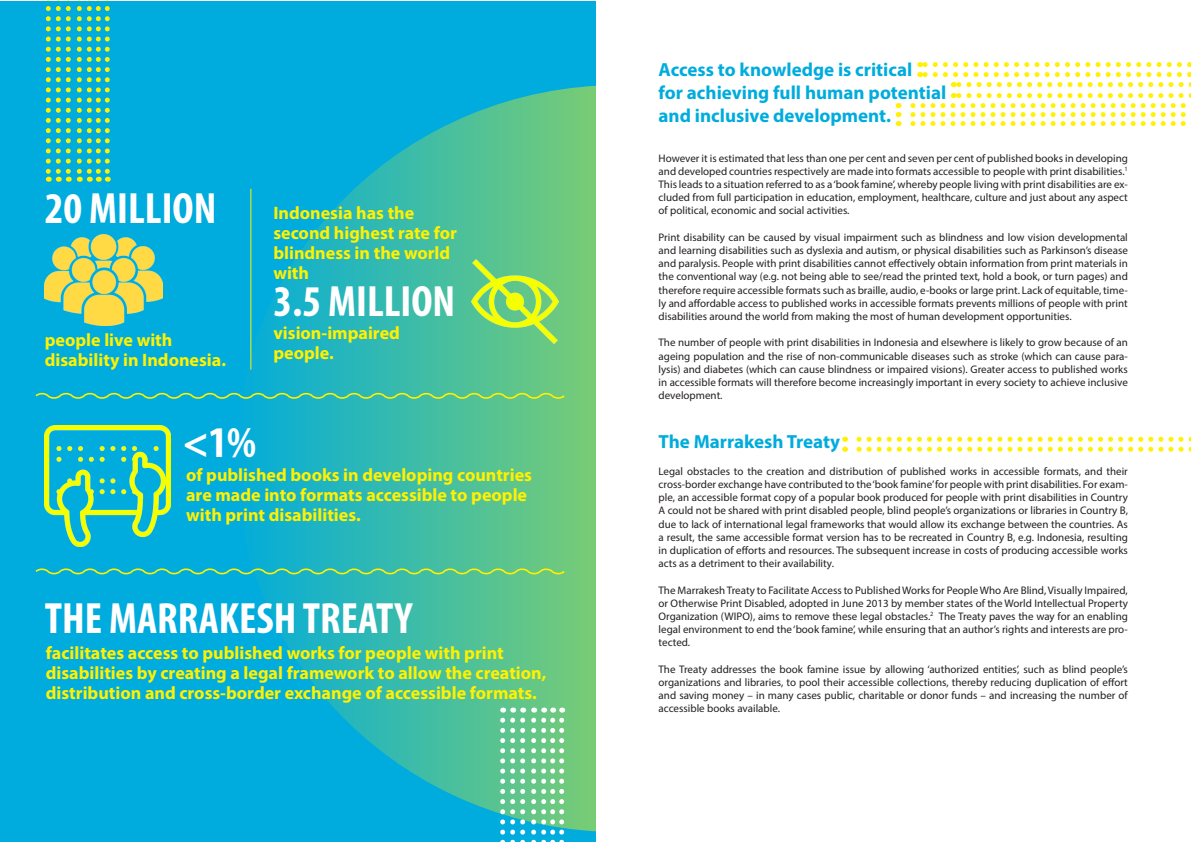
<style>
.page{position:relative;width:1191px;height:842px;background:#fff}
.page>*{position:absolute;margin:0;border:0;box-sizing:border-box;transform-origin:0 0}
.t1{font:700 condensed 44px "Myriad Pro";color:#fff}
.t2{font:700 19px/22.8px "Myriad Pro";color:#00acdd}
.t3{font:700 18px/20px "Myriad Pro";color:#fff101}
.t4{font:11px/13.2px "Myriad Pro";color:#231f20;text-align:justify}
</style>
<div class="page">
<svg style="left:898px;top:93px;width:293px;height:33px"></svg>
<svg style="left:919px;top:62px;width:272px;height:25px"></svg>
<svg style="left:844px;top:437px;width:347px;height:15px"></svg>
<div style="left:0;top:1px;width:595px;height:840px;background:#00acdd"></div>
<svg style="left:250px;top:86px;width:345px;height:746px"></svg>
<img style="left:45px;top:235px;width:118px;height:90px">
<hr style="left:250px;top:189px;width:1px;height:181px;background:#fff101">
<svg style="left:35px;top:391px;width:531px;height:10px"></svg>
<img style="left:472px;top:260px;width:86px;height:84px">
<img style="left:45px;top:426px;width:126px;height:121px">
<svg style="left:35px;top:566px;width:531px;height:11px"></svg>
<svg style="left:77px;top:0;width:33px;height:182px"></svg>
<svg style="left:46px;top:0;width:25px;height:182px"></svg>
<svg style="left:531px;top:720px;width:33px;height:122px;background:#7ed1a7"></svg>
<svg style="left:500px;top:720px;width:25px;height:122px;background:#72cdb2"></svg>
<h1 class="t1" style="left:45px;top:181px;width:173px">20 MILLION</h1>
<h3 class="t3" style="left:273px;top:202px;width:185px">Indonesia has the second highest rate for blindness in the world with</h3>
<h1 class="t1" style="left:273px;top:274px;width:183px">3.5 MILLION</h1>
<h3 class="t3" style="left:45px;top:330px;width:183px">people live with disability in Indonesia.</h3>
<h3 class="t3" style="left:273px;top:322px;width:128px">vision-impaired people.</h3>
<h1 class="t1" style="left:182px;top:415px;width:75px">&lt;1%</h1>
<h3 class="t3" style="left:186px;top:465px;width:347px">of published books in developing countries are made into formats accessible to people with print disabilities.</h3>
<h1 class="t1" style="left:45px;top:591px;width:369px">THE MARRAKESH TREATY</h1>
<h3 class="t3" style="left:46px;top:642px;width:502px">facilitates access to published works for people with print disabilities by creating a legal framework to allow the creation, distribution and cross-border exchange of accessible formats.</h3>
<h2 class="t2" style="left:658px;top:58px;width:289px">Access to knowledge is critical<br>for achieving full human potential and inclusive development.</h2>
<p class="t4" style="left:658px;top:151px;width:471px">However it is estimated that less than one per cent and seven per cent of published books in developing and developed countries respectively are made into formats accessible to people with print disabilities.<sup>1<br></sup>This leads to a situation referred to as a ‘book famine’, whereby people living with print disabilities are ex&shy;cluded from full participation in education, employment, healthcare, culture and just about any aspect of political, economic and social activities.</p>
<p class="t4" style="left:658px;top:230px;width:471px">Print disability can be caused by visual impairment such as blindness and low vision developmental and learning disabilities such as dyslexia and autism, or physical disabilities such as Parkinson’s disease and paralysis. People with print disabilities cannot effectively obtain information from print materials in the conventional way (e.g. not being able to see/read the printed text, hold a book, or turn pages) and therefore require accessible formats such as braille, audio, e-books or large print. Lack of equitable, time&shy;ly and affordable access to published works in accessible formats prevents millions of people with print disabilities around the world from making the most of human development opportunities.</p>
<p class="t4" style="left:658px;top:336px;width:471px">The number of people with print disabilities in Indonesia and elsewhere is likely to grow because of an ageing population and the rise of non-communicable diseases such as stroke (which can cause para&shy;lysis) and diabetes (which can cause blindness or impaired visions). Greater access to published works in accessible formats will therefore become increasingly important in every society to achieve inclusive development.</p>
<h2 class="t2" style="left:658px;top:430px;width:183px">The Marrakesh Treaty</h2>
<p class="t4" style="left:658px;top:464px;width:471px">Legal obstacles to the creation and distribution of published works in accessible formats, and their cross-border exchange have contributed to the ‘book famine’ for people with print disabilities. For exam&shy;ple, an accessible format copy of a popular book produced for people with print disabilities in Country A could not be shared with print disabled people, blind people’s organizations or libraries in Country B, due to lack of international legal frameworks that would allow its exchange between the countries. As a result, the same accessible format version has to be recreated in Country B, e.g. Indonesia, resulting in duplication of efforts and resources. The subsequent increase in costs of producing accessible works acts as a detriment to their availability.</p>
<p class="t4" style="left:658px;top:583px;width:471px">The Marrakesh Treaty to Facilitate Access to Published Works for People Who Are Blind, Visually Impaired, or Otherwise Print Disabled, adopted in June 2013 by member states of the World Intellectual Property Organization (WIPO), aims to remove these legal obstacles.<sup>2</sup> The Treaty paves the way for an enabling legal environment to end the ‘book famine’, while ensuring that an author’s rights and interests are pro&shy;tected.</p>
<p class="t4" style="left:658px;top:662px;width:471px">The Treaty addresses the book famine issue by allowing ‘authorized entities’, such as blind people’s organizations and libraries, to pool their accessible collections, thereby reducing duplication of effort and saving money – in many cases public, charitable or donor funds – and increasing the number of accessible books available.</p>
</div>
